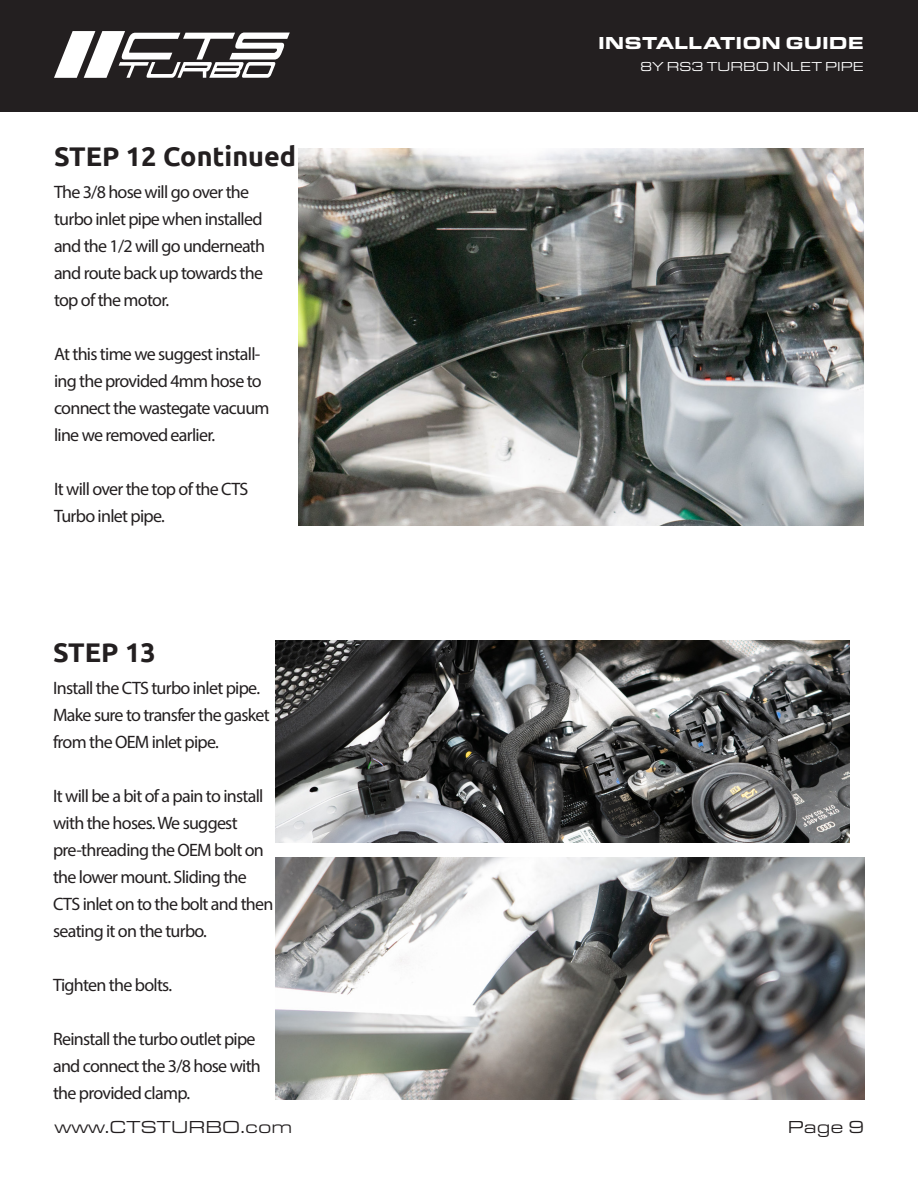
<style>
.page{position:relative;width:918px;height:1188px;background:#fff}
.page>*{position:absolute;margin:0;border:0;box-sizing:border-box;transform-origin:0 0}
.Ubuntu-Header{font:700 27px "Ubuntu";color:#231f20}
.Ubuntu-Text_Body{font:18px/27px "Myriad Pro";letter-spacing:-.04em;color:#231f20}
.t1{font:18px "Eurostile Ext";color:#231f20}
.t2{font:900 18px "Eurostile Ext";color:#fff}
.t3{font:13.5px "Eurostile Ext";color:#fff}
</style>
<div class="page">
<div style="left:1px;top:0;width:917px;height:112px;background:#231f20"></div>
<svg style="left:54px;top:31px;width:236px;height:47px"></svg>
<img style="left:298px;top:148px;width:566px;height:377px">
<img style="left:275px;top:641px;width:575px;height:201px">
<img style="left:275px;top:858px;width:589px;height:242px">
<p class="t2" style="left:598px;top:29px;width:267px">INSTALLATION GUIDE</p>
<p class="Ubuntu-Header" style="left:54px;top:140px;width:244px">STEP 12 Continued</p>
<p class="Ubuntu-Text_Body" style="left:54px;top:178px;width:213px">The 3/8 hose will go over the turbo inlet pipe when installed and the 1/2 will go underneath and route back up towards the top of the motor.</p>
<p class="Ubuntu-Text_Body" style="left:54px;top:340px;width:217px">At this time we suggest install&shy;ing the provided 4mm hose to connect the wastegate vacuum line we removed earlier.</p>
<p class="Ubuntu-Text_Body" style="left:54px;top:475px;width:196px">It will over the top of the CTS<br>Turbo inlet pipe.</p>
<p class="Ubuntu-Header" style="left:53px;top:636px;width:104px">STEP 13</p>
<p class="Ubuntu-Text_Body" style="left:53px;top:674px;width:218px">Install the CTS turbo inlet pipe.<br>Make sure to transfer the gasket from the OEM inlet pipe.</p>
<p class="Ubuntu-Text_Body" style="left:53px;top:782px;width:222px">It will be a bit of a pain to install with the hoses. We suggest pre-threading the OEM bolt on the lower mount. Sliding the<br>CTS inlet on to the bolt and then seating it on the turbo.</p>
<p class="Ubuntu-Text_Body" style="left:53px;top:971px;width:121px">Tighten the bolts.</p>
<p class="Ubuntu-Text_Body" style="left:53px;top:1025px;width:209px">Reinstall the turbo outlet pipe and connect the 3/8 hose with the provided clamp.</p>
<p class="t3" style="left:640px;top:58px;width:225px">8Y RS3 TURBO INLET PIPE</p>
<p class="t1" style="left:54px;top:1115px;width:240px">www.CTSTURBO.com</p>
<p class="t1" style="left:788px;top:1115px;width:78px">Page 9</p>
</div>
